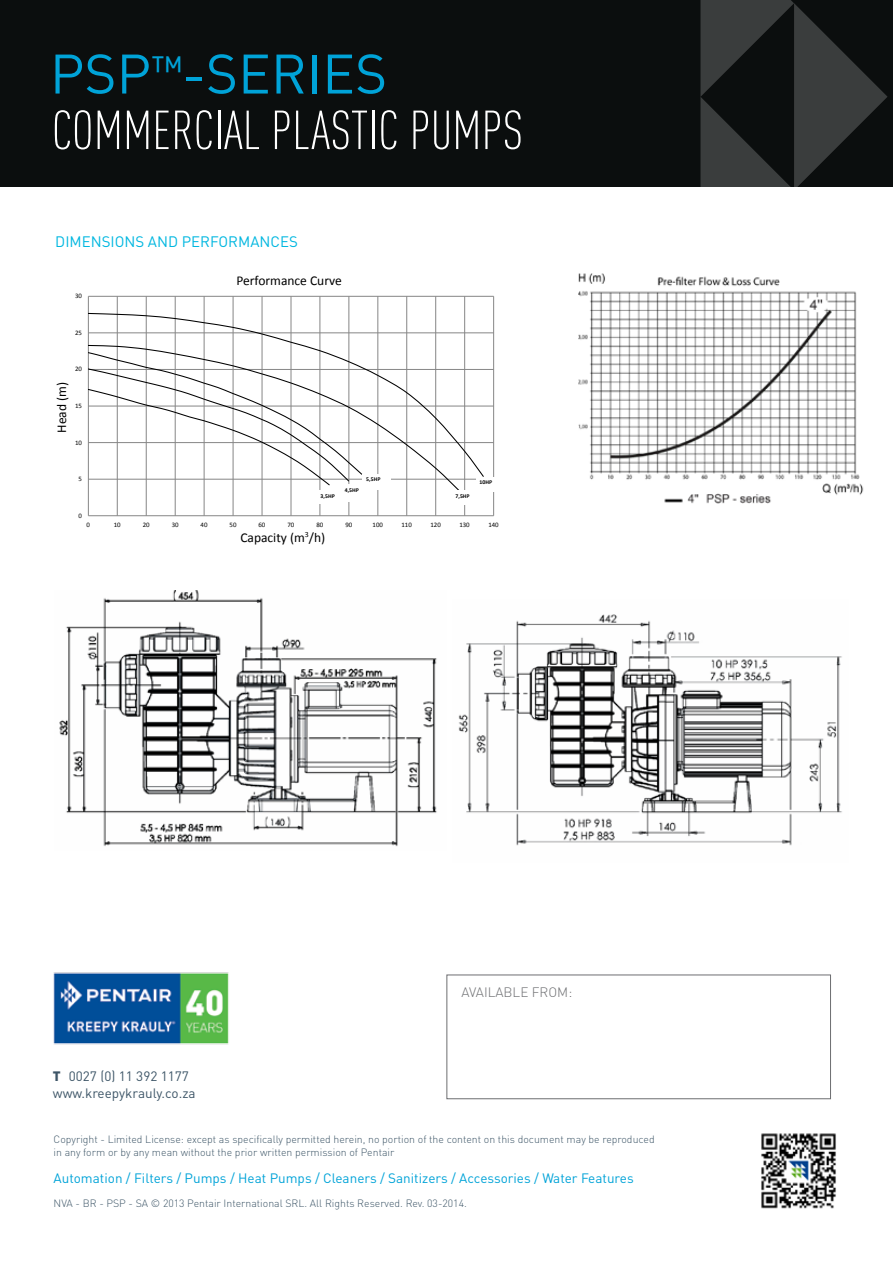
<style>
.page{position:relative;width:893px;height:1263px;background:#fff}
.page>*{position:absolute;margin:0;border:0;box-sizing:border-box;transform-origin:0 0}
.t1{font:54.75px "DIN Pro";color:#00a3d8}
.t2{font:300 condensed 54px "DIN Pro";color:#fff}
.t3{font:15px "DIN Pro";color:#00b7e0}
.t4{font:13.5px "DIN Pro";color:#00a3d8}
.t5{font:13.5px/16.5px "DIN Pro";color:#3d5567}
.t6{font:13.5px "Calibri";color:#000}
.t7{font:300 13.5px "DIN Pro";color:#6d6e71}
.t8{font:300 10.5px/13.5px "DIN Pro";color:#3d5567}
.t9{font:6.75px "Calibri";letter-spacing:-.005em;color:#000}
.t10{font:700 5.85px "Calibri";letter-spacing:.005em;color:#000}
.s1{font-weight:900}
</style>
<div class="page">
<div style="left:0;top:0;width:893px;height:469px;background:#0b0e0e"></div>
<div style="left:0;top:187px;width:893px;height:288px;background:#fff"></div>
<div style="left:446px;top:974px;width:385px;height:125px;background:#fff;border:1px solid #6d6e71"></div>
<svg style="left:700px;top:0;width:187px;height:187px"></svg>
<img style="left:761px;top:1133px;width:75px;height:76px">
<img style="left:578px;top:273px;width:286px;height:231px">
<img style="left:458px;top:614px;width:384px;height:232px">
<img style="left:59px;top:590px;width:378px;height:257px">
<img style="left:53px;top:972px;width:176px;height:73px">
<hr style="left:88px;top:479px;width:406px;height:1px;background:#868686">
<hr style="left:88px;top:442px;width:406px;height:1px;background:#868686">
<hr style="left:88px;top:406px;width:406px;height:1px;background:#868686">
<hr style="left:88px;top:369px;width:406px;height:1px;background:#868686">
<hr style="left:88px;top:333px;width:406px;height:1px;background:#868686">
<hr style="left:88px;top:296px;width:406px;height:1px;background:#868686">
<hr style="left:117px;top:296px;width:1px;height:220px;background:#868686">
<hr style="left:146px;top:296px;width:1px;height:220px;background:#868686">
<hr style="left:175px;top:296px;width:1px;height:220px;background:#868686">
<hr style="left:204px;top:296px;width:1px;height:220px;background:#868686">
<hr style="left:233px;top:296px;width:1px;height:220px;background:#868686">
<hr style="left:262px;top:296px;width:1px;height:220px;background:#868686">
<hr style="left:291px;top:296px;width:1px;height:220px;background:#868686">
<hr style="left:320px;top:296px;width:1px;height:220px;background:#868686">
<hr style="left:349px;top:296px;width:1px;height:220px;background:#868686">
<hr style="left:378px;top:296px;width:1px;height:220px;background:#868686">
<hr style="left:406px;top:296px;width:1px;height:220px;background:#868686">
<hr style="left:435px;top:296px;width:1px;height:220px;background:#868686">
<hr style="left:464px;top:296px;width:1px;height:220px;background:#868686">
<hr style="left:493px;top:296px;width:1px;height:220px;background:#868686">
<hr style="left:88px;top:296px;width:1px;height:220px;background:#868686">
<hr style="left:88px;top:515px;width:406px;height:1px;background:#868686">
<svg style="left:88px;top:312px;width:397px;height:166px"></svg>
<svg style="left:88px;top:344px;width:373px;height:149px"></svg>
<svg style="left:88px;top:351px;width:275px;height:135px"></svg>
<div style="left:317px;top:491px;width:30px;height:13px;background:#fff"></div>
<div style="left:341px;top:484px;width:26px;height:17px;background:#fff"></div>
<div style="left:363px;top:474px;width:28px;height:16px;background:#fff"></div>
<div style="left:452px;top:490px;width:29px;height:15px;background:#fff"></div>
<div style="left:476px;top:477px;width:28px;height:14px;background:#fff"></div>
<h1 class="t1" style="left:50px;top:31px;width:339px">PSP<sup>™</sup>-SERIES</h1>
<h2 class="t2" style="left:52px;top:92px;width:473px">COMMERCIAL PLASTIC PUMPS</h2>
<h3 class="t3" style="left:55px;top:230px;width:244px">DIMENSIONS AND PERFORMANCES</h3>
<p class="t9" style="left:75px;top:292px;width:8px">30</p>
<p class="t9" style="left:75px;top:328px;width:8px">25</p>
<p class="t9" style="left:75px;top:365px;width:8px">20</p>
<p class="t6" style="left:53px;top:433px;width:52px;rotate:-90deg">Head (m)</p>
<p class="t9" style="left:75px;top:401px;width:8px">15</p>
<p class="t9" style="left:75px;top:438px;width:8px">10</p>
<p class="t9" style="left:79px;top:475px;width:5px">5</p>
<p class="t9" style="left:79px;top:511px;width:5px">0</p>
<p class="t6" style="left:236px;top:272px;width:107px">Performance Curve</p>
<p class="t10" style="left:321px;top:492px;width:16px">3,5HP</p>
<p class="t10" style="left:366px;top:476px;width:16px">5,5HP</p>
<p class="t10" style="left:345px;top:486px;width:16px">4,5HP</p>
<p class="t10" style="left:455px;top:492px;width:16px">7,5HP</p>
<p class="t10" style="left:479px;top:479px;width:14px">10HP</p>
<p class="t9" style="left:87px;top:520px;width:5px">0</p>
<p class="t9" style="left:114px;top:520px;width:8px">10</p>
<p class="t9" style="left:143px;top:520px;width:8px">20</p>
<p class="t9" style="left:172px;top:520px;width:8px">30</p>
<p class="t9" style="left:201px;top:520px;width:8px">40</p>
<p class="t9" style="left:230px;top:520px;width:8px">50</p>
<p class="t9" style="left:259px;top:520px;width:8px">60</p>
<p class="t9" style="left:287px;top:520px;width:8px">70</p>
<p class="t9" style="left:316px;top:520px;width:8px">80</p>
<p class="t9" style="left:345px;top:520px;width:8px">90</p>
<p class="t9" style="left:373px;top:520px;width:12px">100</p>
<p class="t9" style="left:402px;top:520px;width:12px">110</p>
<p class="t9" style="left:430px;top:520px;width:12px">120</p>
<p class="t9" style="left:459px;top:520px;width:12px">130</p>
<p class="t9" style="left:488px;top:520px;width:12px">140</p>
<p class="t6" style="left:240px;top:528px;width:86px">Capacity (m<sup>3</sup>/h)</p>
<p class="t5" style="left:53px;top:1067px;width:144px"><span class="s1">T</span> 0027 (0) 11 392 1177 www.kreepykrauly.co.za</p>
<p class="t7" style="left:461px;top:982px;width:112px">AVAILABLE FRO M:</p>
<p class="t8" style="left:54px;top:1132px;width:603px">Copyright - Limited License: except as specifically permitted herein, no portion of the content on this document may be reproduced in any form or by any mean without the prior written permission of Pentair</p>
<p class="t4" style="left:54px;top:1169px;width:582px">Automation / Filters / Pumps / Heat Pumps / Cleaners / Sanitizers / Accessories / Water Features</p>
<p class="t8" style="left:54px;top:1196px;width:415px">NVA - BR - PSP - SA © 2013 Pentair International SRL. All Rights Reserved. Rev. 03-2014.</p>
</div>
